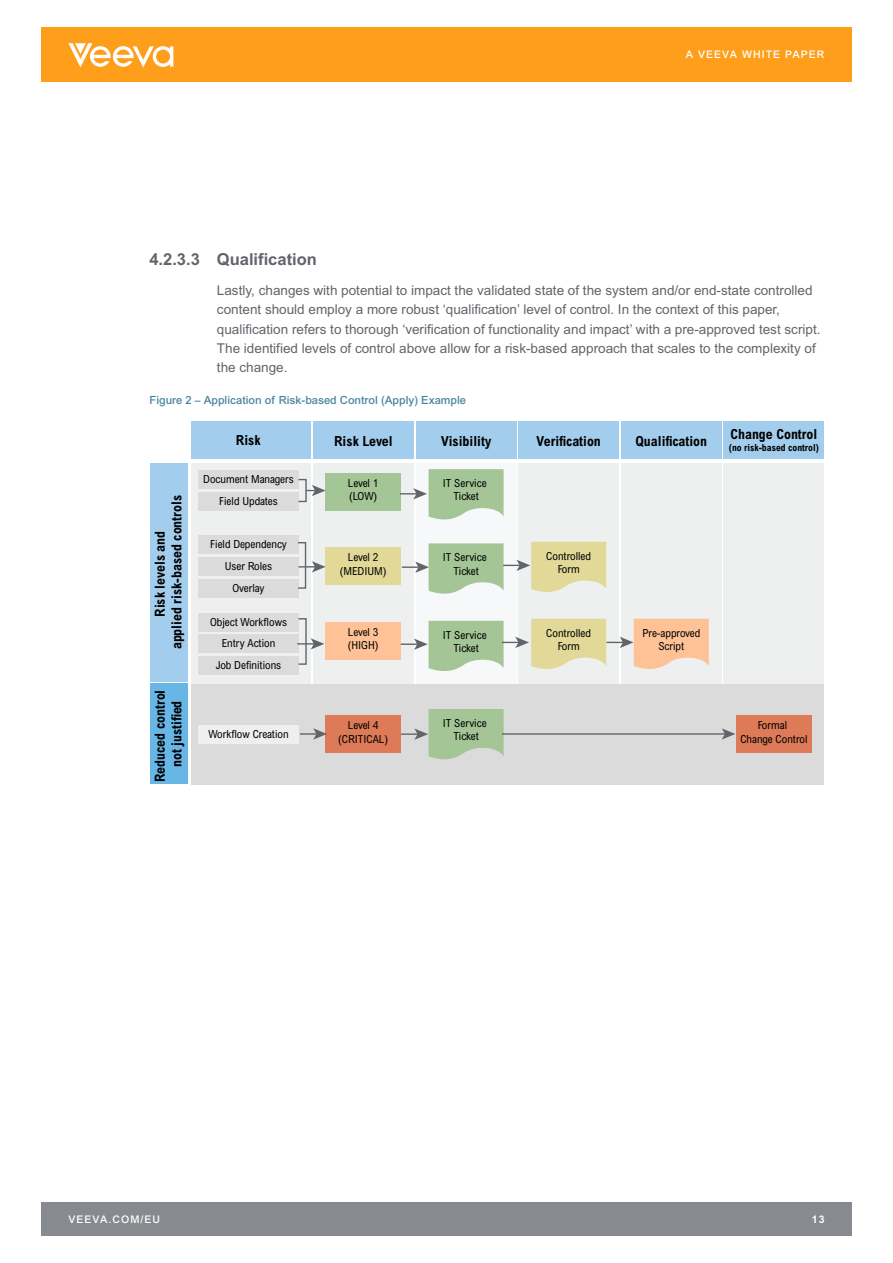
<style>
.page{position:relative;width:893px;height:1263px;background:#fff}
.page>*{position:absolute;margin:0;border:0;box-sizing:border-box;transform-origin:0 0}
.t1{font:700 16.5px "Arial MT Std";color:#61646a}
.t2{font:700 condensed 13.95px/16.6px "Arial MT Std";color:#000;text-align:center}
.t3{font:13.5px/19.2px "Arial MT Std";color:#61646a}
.t4{font:500 11.25px "Arial MT Std";color:#4a86a0}
.t5{font:condensed 11.1px/13.4px "Arial MT Std";color:#000;text-align:center}
.t6{font:500 10.5px "Arial MT Std";letter-spacing:.1em;color:#fff}
.t7{font:700 10.5px "Arial MT Std";color:#fff}
.t8{font:700 condensed 9.75px "Arial MT Std";color:#000}
</style>
<div class="page">
<div style="left:41px;top:1202px;width:810px;height:34px;background:#878a8e"></div>
<div style="left:41px;top:27px;width:810px;height:54px;background:#ff9e1a"></div>
<svg style="left:68px;top:43px;width:105px;height:25px"></svg>
<svg style="left:150px;top:422px;width:674px;height:363px"></svg>
<div style="left:724px;top:463px;width:100px;height:321px;background:#eef0f0"></div>
<div style="left:621px;top:463px;width:100px;height:321px;background:#eef0f0"></div>
<div style="left:519px;top:463px;width:100px;height:321px;background:#eef0f0"></div>
<div style="left:416px;top:463px;width:100px;height:321px;background:#f7f8f9"></div>
<div style="left:313px;top:463px;width:100px;height:321px;background:#eef0f0"></div>
<div style="left:191px;top:463px;width:120px;height:321px;background:#eef0f0"></div>
<div style="left:191px;top:684px;width:633px;height:100px;background:#dadbda"></div>
<div style="left:191px;top:422px;width:120px;height:37px;background:#a3cdec"></div>
<div style="left:198px;top:725px;width:101px;height:18px;background:#eef0f0"></div>
<div style="left:198px;top:656px;width:101px;height:19px;background:#dadbda"></div>
<div style="left:198px;top:634px;width:101px;height:19px;background:#dadbda"></div>
<div style="left:198px;top:613px;width:101px;height:18px;background:#dadbda"></div>
<div style="left:198px;top:579px;width:101px;height:18px;background:#dadbda"></div>
<div style="left:198px;top:557px;width:101px;height:18px;background:#dadbda"></div>
<div style="left:198px;top:535px;width:101px;height:19px;background:#dadbda"></div>
<div style="left:198px;top:492px;width:101px;height:19px;background:#dadbda"></div>
<div style="left:198px;top:470px;width:101px;height:19px;background:#dadbda"></div>
<div style="left:150px;top:463px;width:37px;height:218px;background:#a3cdec"></div>
<div style="left:150px;top:684px;width:37px;height:100px;background:#67b6e5"></div>
<div style="left:313px;top:422px;width:100px;height:37px;background:#a3cdec"></div>
<div style="left:416px;top:422px;width:100px;height:37px;background:#a3cdec"></div>
<div style="left:519px;top:422px;width:100px;height:37px;background:#a3cdec"></div>
<div style="left:621px;top:422px;width:100px;height:37px;background:#a3cdec"></div>
<div style="left:724px;top:422px;width:100px;height:37px;background:#a3cdec"></div>
<div style="left:326px;top:473px;width:75px;height:37px;background:#a4c696"></div>
<div style="left:326px;top:547px;width:75px;height:38px;background:#e2d998"></div>
<div style="left:326px;top:622px;width:75px;height:37px;background:#ffc297"></div>
<div style="left:326px;top:715px;width:75px;height:38px;background:#dd7a58"></div>
<div style="left:736px;top:715px;width:75px;height:38px;background:#dd7a58"></div>
<div style="left:297px;top:542px;width:9px;height:47px;border:1px solid #61646a"></div>
<div style="left:298px;top:618px;width:9px;height:47px;border:1px solid #61646a"></div>
<svg style="left:298px;top:478px;width:28px;height:25px"></svg>
<svg style="left:299px;top:561px;width:27px;height:11px"></svg>
<svg style="left:297px;top:638px;width:27px;height:11px"></svg>
<svg style="left:300px;top:728px;width:27px;height:12px"></svg>
<svg style="left:401px;top:709px;width:103px;height:51px"></svg>
<hr style="left:502px;top:733px;width:224px;height:2px;background:#61646a">
<svg style="left:722px;top:728px;width:13px;height:12px"></svg>
<svg style="left:400px;top:469px;width:104px;height:53px"></svg>
<svg style="left:402px;top:542px;width:204px;height:54px"></svg>
<svg style="left:401px;top:619px;width:308px;height:54px"></svg>
<p class="t6" style="left:686px;top:48px;width:140px">A VEEVA WHITE PAPER</p>
<p class="t1" style="left:149px;top:250px;width:169px">4.2.3.3 Qualification</p>
<p class="t3" style="left:217px;top:281px;width:605px">Lastly, changes with potential to impact the validated state of the system and/or end-state controlled content should employ a more robust ‘qualification’ level of control. In the context of this paper, qualification refers to thorough ‘verification of functionality and impact’ with a pre-approved test script.<br>The identified levels of control above allow for a risk-based approach that scales to the complexity of the change.</p>
<p class="t4" style="left:149px;top:394px;width:318px">Figure 2 – Application of Risk-based Control (Apply) Example</p>
<p class="t2" style="left:236px;top:432px;width:26px">Risk</p>
<p class="t2" style="left:334px;top:432px;width:60px">Risk Level</p>
<p class="t2" style="left:441px;top:432px;width:52px">Visibility</p>
<p class="t2" style="left:536px;top:432px;width:66px">Verification</p>
<p class="t2" style="left:635px;top:432px;width:73px">Qualification</p>
<p class="t2" style="left:730px;top:426px;width:89px">Change Control</p>
<p class="t8" style="left:729px;top:442px;width:92px">(no risk-based control)</p>
<p class="t2" style="left:152px;top:649px;width:156px;rotate:-90deg">Risk levels and<br>applied risk-based controls</p>
<p class="t2" style="left:152px;top:782px;width:94px;rotate:-90deg">Reduced control not justified</p>
<p class="t5" style="left:203px;top:472px;width:92px">Document Managers</p>
<p class="t5" style="left:219px;top:494px;width:60px">Field Updates</p>
<p class="t5" style="left:210px;top:537px;width:78px">Field Dependency</p>
<p class="t5" style="left:225px;top:559px;width:49px">User Roles</p>
<p class="t5" style="left:232px;top:581px;width:34px">Overlay</p>
<p class="t5" style="left:210px;top:615px;width:78px">Object Workflows</p>
<p class="t5" style="left:222px;top:637px;width:55px">Entry Action</p>
<p class="t5" style="left:216px;top:658px;width:67px">Job Definitions</p>
<p class="t5" style="left:208px;top:727px;width:82px">Workflow Creation</p>
<p class="t5" style="left:348px;top:476px;width:32px;text-align:left">Level 1 (LOW)</p>
<p class="t5" style="left:443px;top:476px;width:45px">IT Service<br>Ticket</p>
<p class="t5" style="left:340px;top:551px;width:48px">Level 2 (MEDIUM)</p>
<p class="t5" style="left:443px;top:550px;width:45px">IT Service<br>Ticket</p>
<p class="t5" style="left:546px;top:549px;width:46px">Controlled<br>Form</p>
<p class="t5" style="left:348px;top:625px;width:32px;text-align:left">Level 3 (HIGH)</p>
<p class="t5" style="left:443px;top:628px;width:45px">IT Service<br>Ticket</p>
<p class="t5" style="left:546px;top:626px;width:46px">Controlled<br>Form</p>
<p class="t5" style="left:642px;top:626px;width:59px">Pre-approved<br>Script</p>
<p class="t5" style="left:443px;top:716px;width:45px">IT Service<br>Ticket</p>
<p class="t5" style="left:338px;top:719px;width:52px">Level 4 (CRITICAL)</p>
<p class="t5" style="left:740px;top:719px;width:69px">Formal<br>Change Control</p>
<p class="t6" style="left:68px;top:1213px;width:93px">VEEVA.COM/EU</p>
<p class="t7" style="left:812px;top:1213px;width:14px">13</p>
</div>
